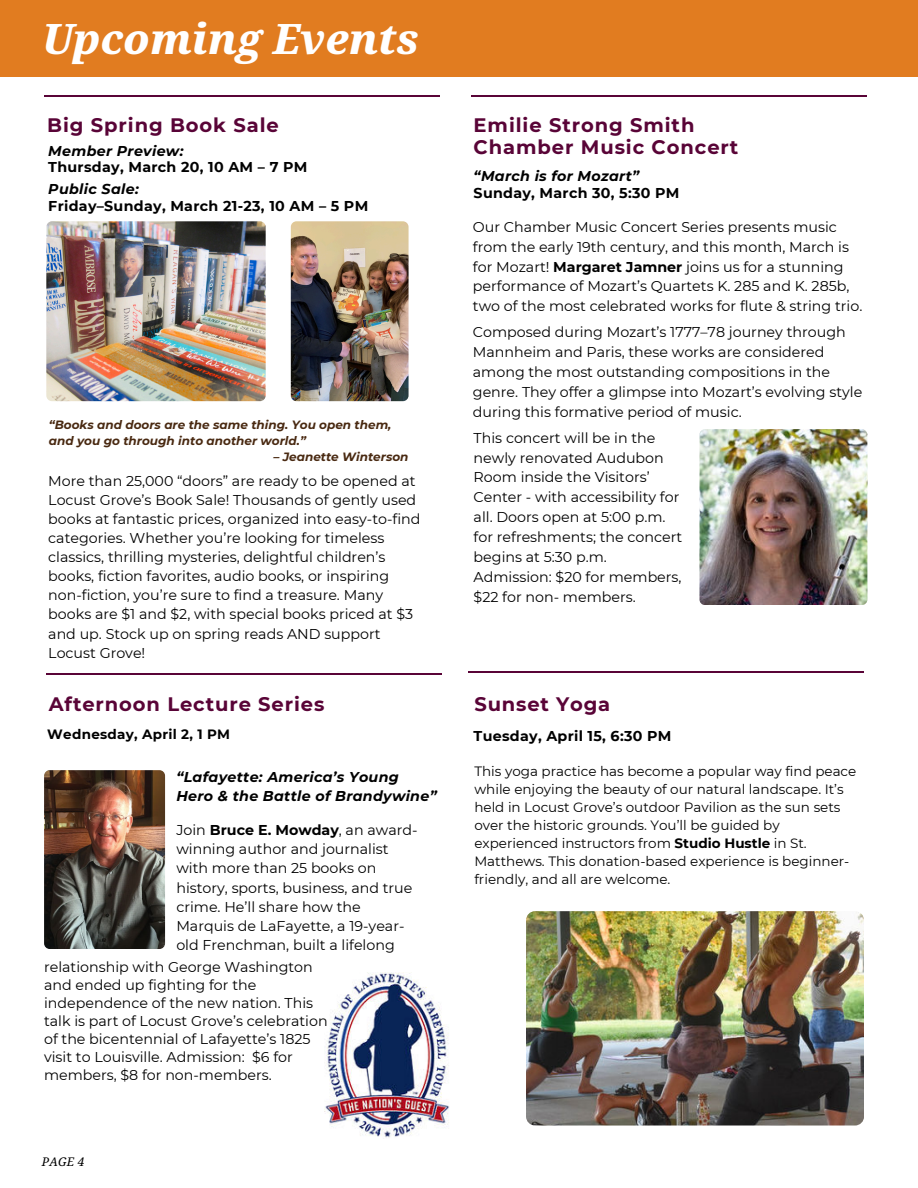
<style>
.page{position:relative;width:918px;height:1188px;background:#fff}
.page>*{position:absolute;margin:0;border:0;box-sizing:border-box;transform-origin:0 0}
.t1{font:italic 800 42px "Noto Serif";color:#fff}
.t2{font:700 19.5px/22.5px "Montserrat";letter-spacing:.045em;color:#590437}
.t3{font:14.25px/19.8px "Montserrat";color:#000}
.t4{font:700 14.25px "Montserrat";letter-spacing:.02em;color:#000}
.t5{font:italic 700 14.25px/19.2px "Montserrat";letter-spacing:.02em;color:#000}
.t6{font:13.5px/18px "Montserrat";color:#000}
.t7{font:700 13.5px "Montserrat";letter-spacing:.02em;color:#000}
.t8{font:italic 700 12px/16px "Montserrat";color:#492911}
.t9{font:italic 12px "Noto Serif";color:#000}
.s1{font-weight:700}
</style>
<div class="page">
<hr style="left:44px;top:95px;width:396px;height:1px;background:#590437">
<hr style="left:46px;top:673px;width:396px;height:2px;background:#590437">
<hr style="left:471px;top:95px;width:396px;height:1px;background:#590437">
<hr style="left:468px;top:672px;width:396px;height:1px;background:#590437">
<img style="left:526px;top:911px;width:338px;height:215px;border-radius:9px">
<img style="left:46px;top:221px;width:220px;height:180px;border-radius:6px">
<img style="left:291px;top:221px;width:118px;height:180px;border-radius:6px">
<img style="left:44px;top:770px;width:121px;height:179px;border-radius:6px">
<img style="left:324px;top:972px;width:125px;height:166px">
<img style="left:699px;top:429px;width:168px;height:176px;border-radius:6px">
<div style="left:0;top:0;width:918px;height:77px;background:#e17c20"></div>
<h1 class="t1" style="left:42px;top:9px;width:379px">Upcoming Events</h1>
<h2 class="t2" style="left:47px;top:113px;width:233px">Big Spring Book Sale</h2>
<p class="t5" style="left:48px;top:140px;width:137px">Member Preview:</p>
<p class="t4" style="left:48px;top:157px;width:261px">Thursday, March 20, 10 AM – 7 PM</p>
<p class="t5" style="left:48px;top:179px;width:92px">Public Sale:</p>
<p class="t4" style="left:48px;top:195px;width:321px">Friday–Sunday, March 21-23, 10 AM – 5 PM</p>
<p class="t8" style="left:49px;top:416px;width:344px">“Books and doors are the same thing. You open them, and you go through into another world.”</p>
<p class="t8" style="left:273px;top:448px;width:137px">– Jeanette Winterson</p>
<p class="t3" style="left:48px;top:470px;width:374px;line-height:19.2px">More than 25,000 “doors” are ready to be opened at Locust Grove’s Book Sale! Thousands of gently used books at fantastic prices, organized into easy-to-find categories. Whether you’re looking for timeless classics, thrilling mysteries, delightful children’s books, fiction favorites, audio books, or inspiring non-fiction, you’re sure to find a treasure. Many books are $1 and $2, with special books priced at $3 and up. Stock up on spring reads AND support Locust Grove!</p>
<h2 class="t2" style="left:49px;top:692px;width:277px">Afternoon Lecture Series</h2>
<p class="t7" style="left:47px;top:725px;width:184px">Wednesday, April 2, 1 PM</p>
<p class="t5" style="left:176px;top:767px;width:262px">“Lafayette: America’s Young<br>Hero &amp; the Battle of Brandywine”</p>
<p class="t3" style="left:176px;top:820px;width:243px;line-height:19.2px">Join <span class="s1">Bruce E. Mowday</span>, an award&shy;winning author and journalist with more than 25 books on history, sports, business, and true crime. He’ll share how the<br>Marquis de LaFayette, a 19-year&shy;old Frenchman, built a lifelong</p>
<p class="t3" style="left:44px;top:957px;width:285px;line-height:18px">relationship with George Washington and ended up fighting for the independence of the new nation. This talk is part of Locust Grove’s celebration of the bicentennial of Lafayette’s 1825 visit to Louisville. Admission: $6 for members, $8 for non-members.</p>
<p class="t9" style="left:42px;top:1154px;width:44px">PAGE 4</p>
<h2 class="t2" style="left:474px;top:113px;width:266px">Emilie Strong Smith<br>Chamber Music Concert</h2>
<p class="t4" style="left:474px;top:182px;width:207px">Sunday, March 30, 5:30 PM</p>
<p class="t5" style="left:474px;top:166px;width:167px">“March is for Mozart”</p>
<p class="t3" style="left:473px;top:216px;width:391px">Our Chamber Music Concert Series presents music from the early 19th century, and this month, March is for Mozart! <span class="s1">Margaret Jamner</span> joins us for a stunning performance of Mozart’s Quartets K. 285 and K. 285b, two of the most celebrated works for flute &amp; string trio.</p>
<p class="t3" style="left:473px;top:322px;width:391px">Composed during Mozart’s 1777–78 journey through Mannheim and Paris, these works are considered among the most outstanding compositions in the genre. They offer a glimpse into Mozart’s evolving style during this formative period of music.</p>
<p class="t3" style="left:474px;top:427px;width:210px">This concert will be in the newly renovated Audubon<br>Room inside the Visitors’<br>Center - with accessibility for all. Doors open at 5:00 p.m. for refreshments; the concert begins at 5:30 p.m.<br>Admission: $20 for members, $22 for non- members.</p>
<h2 class="t2" style="left:474px;top:692px;width:137px">Sunset Yoga</h2>
<p class="t4" style="left:474px;top:725px;width:199px">Tuesday, April 15, 6:30 PM</p>
<p class="t6" style="left:474px;top:762px;width:384px">This yoga practice has become a popular way find peace while enjoying the beauty of our natural landscape. It’s held in Locust Grove’s outdoor Pavilion as the sun sets over the historic grounds. You’ll be guided by experienced instructors from <span class="s1">Studio Hustle</span> in St.<br>Matthews. This donation-based experience is beginner&shy;friendly, and all are welcome.</p>
</div>
